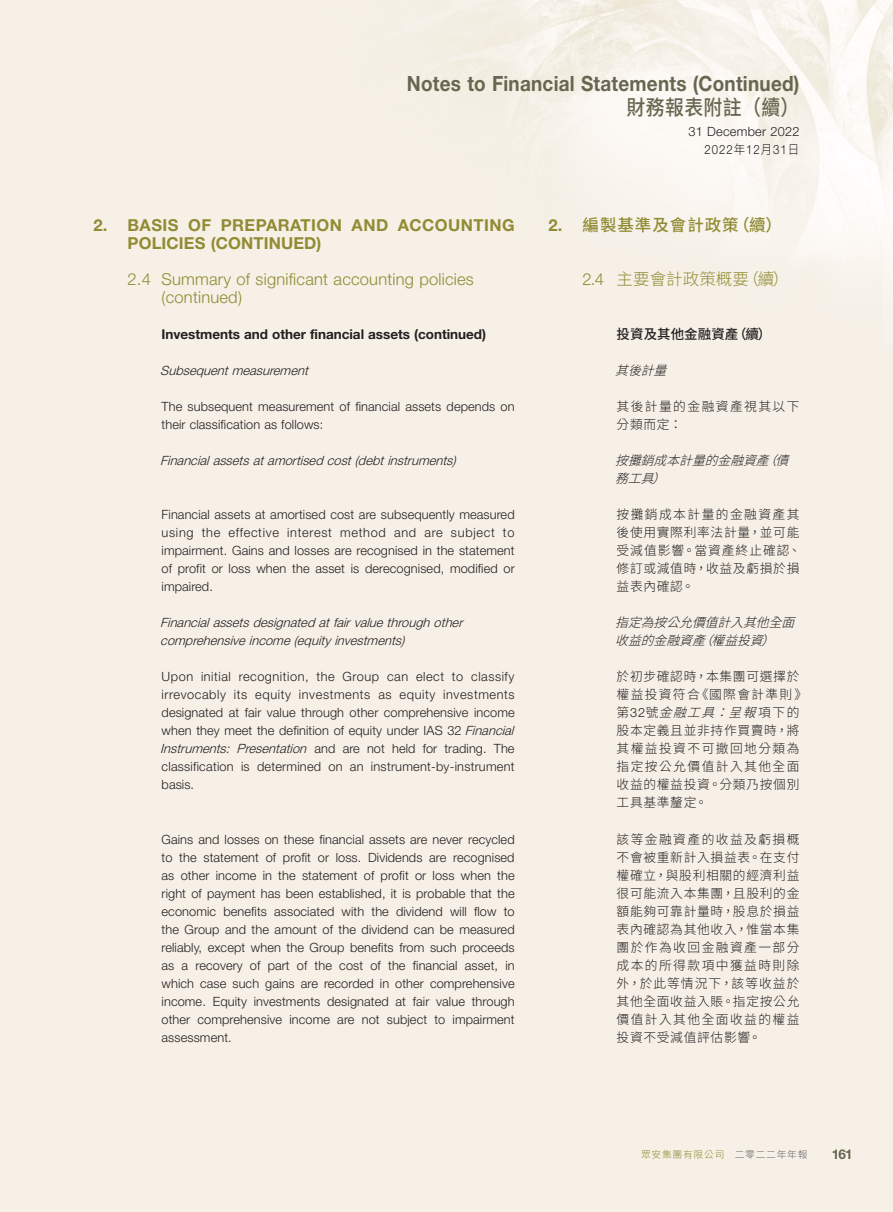
<style>
.page{position:relative;width:893px;height:1212px;background:#fff}
.page>*{position:absolute;margin:0;border:0;box-sizing:border-box;transform-origin:0 0}
.t1{font:700 21px "Helvetica Neue LT Std";letter-spacing:.015em;color:#67664f;scale:.9 1}
.t2{font:500 21px "Source Han Sans TC";letter-spacing:.02em;color:#67664f;scale:.9 1}
.Heading_1{font:700 16.5px/18px "Helvetica Neue LT Std";letter-spacing:.025em;color:#918b33}
.Heading_2{font:300 16.5px/18px "Helvetica Neue LT Std";letter-spacing:.015em;color:#918b33}
.C_Heading_1{font:500 16.5px "Source Han Sans TC";letter-spacing:.06em;color:#918b33}
.C_Heading_2{font:300 16.5px "Source Han Sans TC";letter-spacing:.005em;color:#918b33}
.Heading_3{font:700 13.5px "Helvetica Neue LT Std";color:#231f20}
.C_Heading_3{font:500 13.5px "Source Han Sans TC";letter-spacing:.005em;color:#231f20}
.t3{font:700 13.5px "Helvetica Neue LT Std";color:#67664f}
.Body_Text{font:300 12.75px/18px "Helvetica Neue LT Std";letter-spacing:.01em;color:#231f20}
.C_Body_Text{font:300 12.75px/18px "Source Han Sans TC";letter-spacing:.055em;color:#231f20}
.C_Body_Text-2{font:300 12.75px/18px "Source Han Sans TC";letter-spacing:.075em;color:#231f20;text-align:justify}
.Heading_4{font:italic 300 12.75px/18px "Helvetica Neue LT Std";color:#231f20}
.C_Heading_4{font:italic 300 12.75px/18px "Source Han Sans TC";color:#231f20}
.C_Body_Text-3{font:300 12.75px/18px "Source Han Sans TC";letter-spacing:.11em;color:#231f20}
.t4{font:300 9.75px "Source Han Sans TC";letter-spacing:.08em;color:#918b33}
.s1{font-family:"Source Han Sans TC"}
.s2{font-style:italic}
.s3{font-family:"Helvetica Neue LT Std";font-weight:700}
.s4{font-family:"Helvetica Neue LT Std"}
.s5{color:#636366}
</style>
<div class="page">
<h1 class="t1" style="left:407px;top:71px;width:438px">Notes to Financial Statements (Continued)</h1>
<h1 class="t2" style="left:627px;top:96px;width:194px">財務報表附註（續）</h1>
<p class="Body_Text" style="left:688px;top:123px;width:112px;line-height:17.2px;text-align:right">31 December 2022<br>2022<span class="s1">年</span>12<span class="s1">月</span>31<span class="s1">日</span></p>
<p class="Heading_1" style="left:128px;top:216px;width:389px;text-indent:-34px">2. BASIS OF PREPARATION AND ACCOUNTING<br>POLICIES (CONTINUED)</p>
<p class="Heading_2" style="left:162px;top:270px;width:314px;text-indent:-34px">2.4 Summary of significant accounting policies (continued)</p>
<p class="Heading_3" style="left:162px;top:326px;width:326px">Investments and other financial assets (continued)</p>
<p class="Heading_4" style="left:160px;top:362px;width:153px">Subsequentmeasurement</p>
<p class="Body_Text" style="left:162px;top:398px;width:355px">The subsequent measurement of financial assets depends on their classification as follows:</p>
<p class="Heading_4" style="left:160px;top:452px;width:298px">Financialassetsatamortised cost(debtinstruments)</p>
<p class="Body_Text" style="left:162px;top:506px;width:355px;text-align:justify">Financial assets at amortised cost are subsequently measured using the effective interest method and are subject to impairment. Gains and losses are recognised in the statement of profit or loss when the asset is derecognised, modified or impaired.</p>
<p class="Heading_4" style="left:160px;top:614px;width:308px">Financialassetsdesignated atfairvaluethroughother comprehensiveincome(equity investments)</p>
<p class="Body_Text" style="left:160px;top:668px;width:358px">Upon initial recognition, the Group can elect to classify irrevocably its equity investments as equity investments designated at fair value through other comprehensive income when they meet the definition of equity under IAS 32 <span class="s2">Financial Instruments: Presentation</span> a n d a r e n o t h e l d f o r t r a d i n g . T h e classification is determined on an instrument-by-instrument basis.</p>
<p class="Body_Text" style="left:162px;top:830px;width:355px;text-align:justify">Gains and losses on these financial assets are never recycled to the statement of profit or loss. Dividends are recognised as other income in the statement of profit or loss when the right of payment has been established, it is probable that the economic benefits associated with the dividend will flow to the Group and the amount of the dividend can be measured reliably, except when the Group benefits from such proceeds as a recovery of part of the cost of the financial asset, in which case such gains are recorded in other comprehensive income. Equity investments designated at fair value through other comprehensive income are not subject to impairment assessment.</p>
<p class="C_Heading_1" style="left:549px;top:216px;width:235px"><span class="s3">2.</span> 編製基準及會計政策（續）</p>
<p class="C_Heading_2" style="left:583px;top:270px;width:208px"><span class="s4">2.4</span> 主要會計政策概要（續）</p>
<p class="C_Heading_3" style="left:617px;top:327px;width:156px">投資及其他金融資產（續）</p>
<p class="C_Heading_4" style="left:615px;top:362px;width:62px">其後計量</p>
<p class="C_Body_Text-3" style="left:617px;top:398px;width:184px">其後計量的金融資產視其以下分類而定：</p>
<p class="C_Heading_4" style="left:615px;top:452px;width:184px">按攤銷成本計量的金融資產（債務工具）</p>
<p class="C_Body_Text" style="left:617px;top:506px;width:186px">按攤銷成本計量的金融資產其後使用實際利率法計量，並可能受減值影響。當資產終止確認、修訂或減值時，收益及虧損於損益表內確認。</p>
<p class="C_Heading_4" style="left:615px;top:614px;width:190px">指定為按公允價值計入其他全面收益的金融資產（權益投資）</p>
<p class="C_Body_Text" style="left:617px;top:668px;width:192px">於初步確認時，本集團可選擇於權益投資符合《國際會計準則》第<span class="s4">32</span> 號<span class="s2">金融工具：呈報</span>項下的股本定義且並非持作買賣時，將其權益投資不可撤回地分類為指定按公允價值計入其他全面收益的權益投資。分類乃按個別工具基準釐定。</p>
<p class="C_Body_Text-2" style="left:617px;top:830px;width:184px">該等金融資產的收益及虧損概不會被重新計入損益表。在支付權確立，與股利相關的經濟利益很可能流入本集團，且股利的金額能夠可靠計量時，股息於損益表內確認為其他收入，惟當本集團於作為收回金融資產一部分成本的所得款項中獲益時則除外，於此等情況下，該等收益於其他全面收益入賬。指定按公允價值計入其他全面收益的權益投資不受減值評估影響。</p>
<p class="t4" style="left:641px;top:1149px;width:168px">眾安集團有限公司　<span class="s5">二零二二年年報</span></p>
<p class="t3" style="left:832px;top:1146px;width:22px">161</p>
</div>
